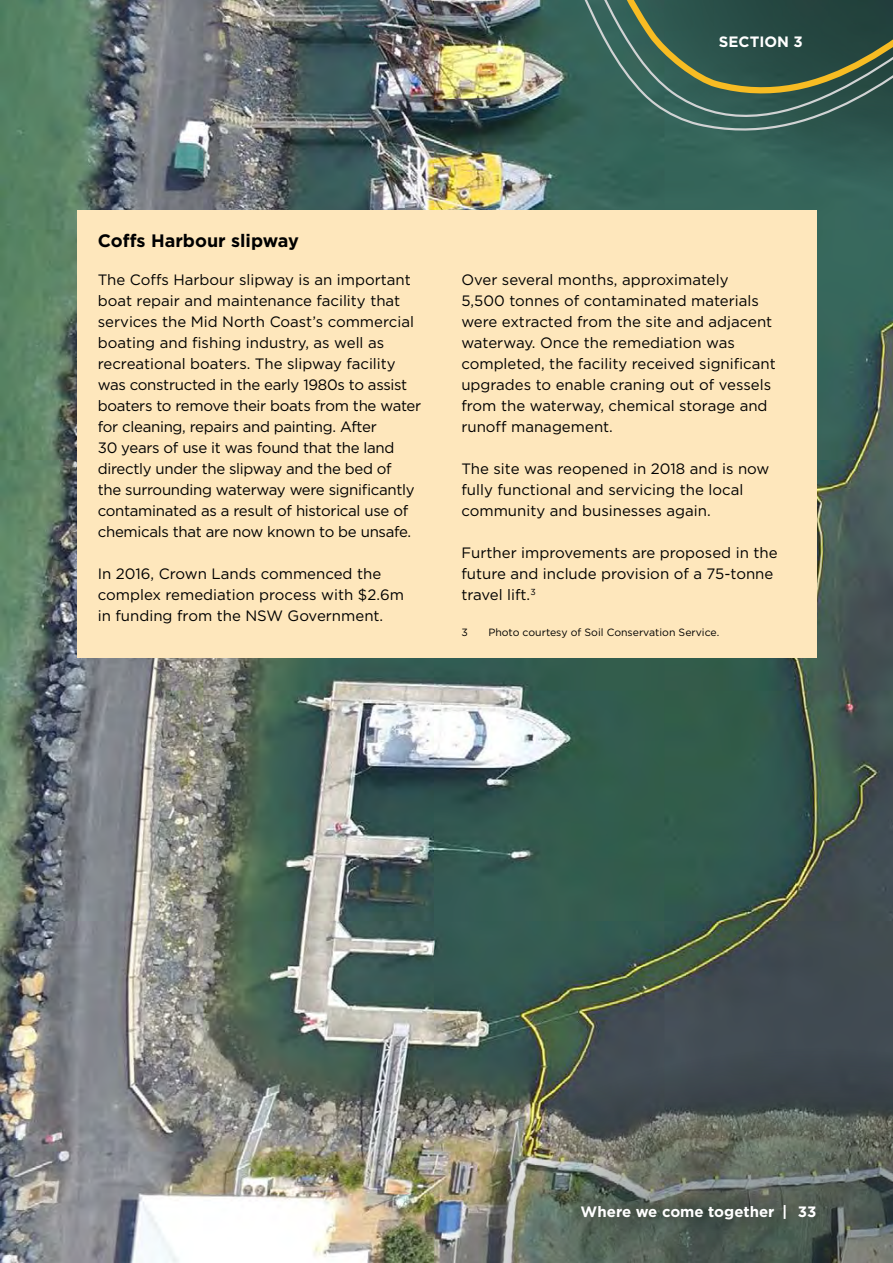
<style>
.page{position:relative;width:893px;height:1263px;background:#fff}
.page>*{position:absolute;margin:0;border:0;box-sizing:border-box;transform-origin:0 0}
.t1{font:700 18px "Gotham";color:#000}
.t2{font:15px/21px "Gotham";color:#000}
.t3{font:15px/21px "Gotham";letter-spacing:-.02em;color:#000}
.t4{font:700 15px "Gotham";color:#fff}
.t5{font:10.5px "Gotham";color:#000}
</style>
<div class="page">
<img style="left:0;top:0;width:893px;height:1263px">
<div style="left:77px;top:210px;width:739px;height:448px;background:#fee7bc"></div>
<svg style="left:604px;top:142px;width:289px;height:56px;background:#346358"></svg>
<svg style="left:572px;top:0;width:321px;height:142px;background:#3b5e50"></svg>
<img style="left:432px;top:1048px;width:461px;height:215px">
<div style="left:564px;top:1188px;width:269px;height:48px;background:#000;opacity:.75"></div>
<p class="t4" style="left:719px;top:33px;width:85px">SECTION 3</p>
<h4 class="t1" style="left:98px;top:230px;width:203px">Coffs Harbour slipway</h4>
<p class="t3" style="left:98px;top:268px;width:325px">The Coffs Harbour slipway is an important boat repair and maintenance facility that services the Mid North Coast’s commercial boating and fshing industry, as well as recreational boaters. The slipway facility was constructed in the early 1980s to assist boaters to remove their boats from the water for cleaning, repairs and painting. After<br>30 years of use it was found that the land directly under the slipway and the bed of<br>the surrounding waterway were signifcantly contaminated as a result of historical use of chemicals that are now known to be unsafe.</p>
<p class="t2" style="left:98px;top:563px;width:308px">In 2016, Crown Lands commenced the complex remediation process with $2.6m in funding from the NSW Government.</p>
<p class="t2" style="left:461px;top:268px;width:316px">Over several months, approximately<br>5,500 tonnes of contaminated materials were extracted from the site and adjacent waterway. Once the remediation was completed, the facility received signifcant upgrades to enable craning out of vessels from the waterway, chemical storage and runoff management.</p>
<p class="t2" style="left:461px;top:458px;width:310px">The site was reopened in 2018 and is now fully functional and servicing the local community and businesses again.</p>
<p class="t2" style="left:461px;top:542px;width:318px">Further improvements are proposed in the future and include provision of a 75-tonne travel lift.<sup>3</sup></p>
<p class="t5" style="left:461px;top:627px;width:8px">3</p>
<p class="t5" style="left:488px;top:627px;width:232px">Photo courtesy of Soil Conservation Service.</p>
<p class="t4" style="left:581px;top:1203px;width:237px">Where we come together | 33</p>
</div>
